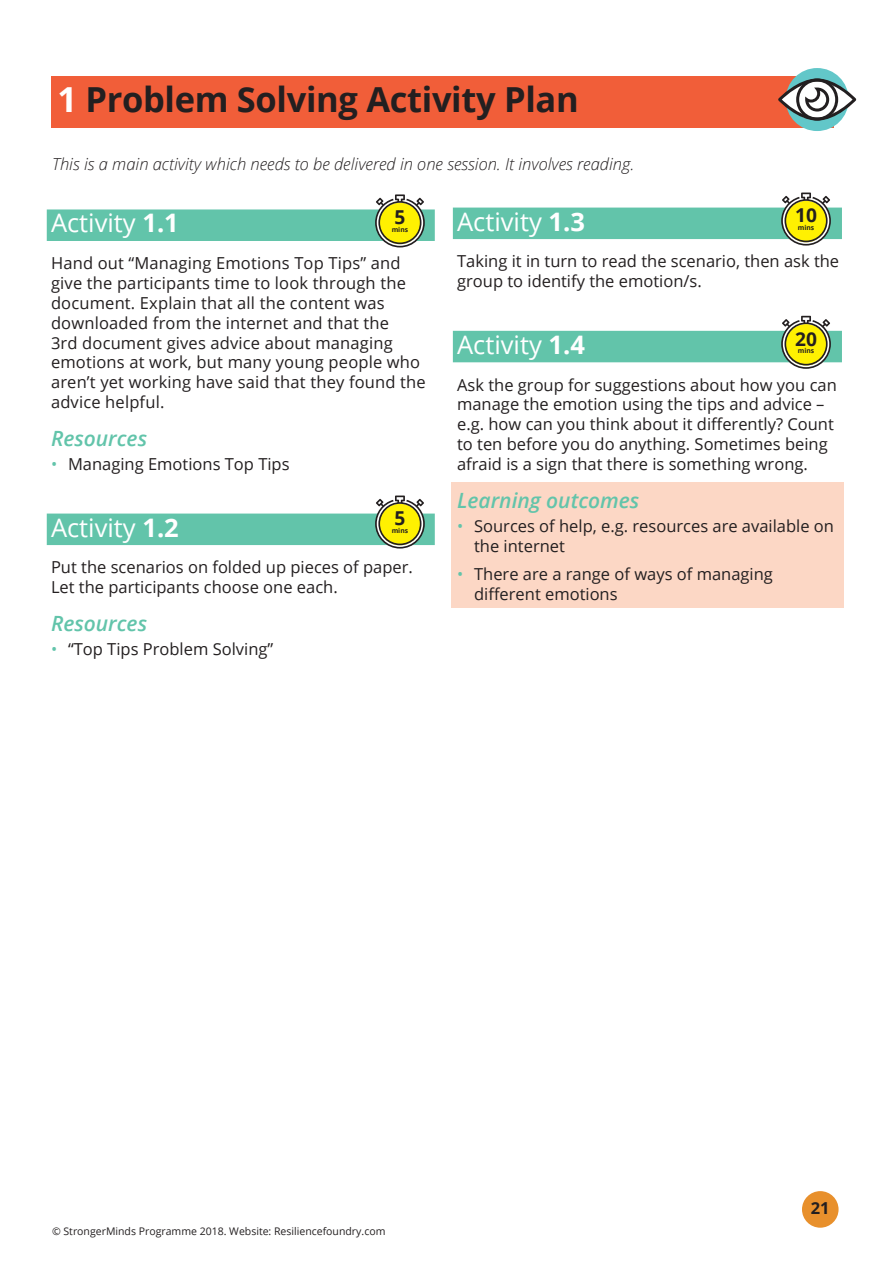
<style>
.page{position:relative;width:893px;height:1263px;background:#fff}
.page>*{position:absolute;margin:0;border:0;box-sizing:border-box;transform-origin:0 0}
.t1{font:700 34.5px "Open Sans";letter-spacing:-.01em;color:#231f20}
.t2{font:25.5px "Open Sans";color:#fff}
.t3{font:italic 600 21px "Open Sans";color:#62c4aa}
.t4{font:700 19.2px "Open Sans";color:#231f20}
.t5{font:16.5px/19.8px "Open Sans";color:#231f20}
.t6{font:italic 300 16.5px "Open Sans";color:#231f20}
.t7{font:700 16.5px "Open Sans";color:#231f20}
.t8{font:10.5px "Open Sans";color:#231f20}
.t9{font:700 6.75px "Open Sans";color:#231f20}
.s1{color:#fff}
.s2{font-weight:700}
.s3{color:#62c4aa}
</style>
<div class="page">
<div style="left:51px;top:76px;width:782px;height:51px;background:#f15e39"></div>
<div style="left:802px;top:1191px;width:36px;height:37px;background:#e8902c;border-radius:50%"></div>
<div style="left:786px;top:68px;width:63px;height:63px;background:#62c7c9;border-radius:50%"></div>
<svg style="left:778px;top:79px;width:78px;height:42px"></svg>
<div style="left:451px;top:483px;width:393px;height:125px;background:#fcd7c5"></div>
<div style="left:47px;top:209px;width:388px;height:32px;background:#62c4aa"></div>
<div style="left:47px;top:514px;width:388px;height:31px;background:#62c4aa"></div>
<svg style="left:375px;top:194px;width:50px;height:53px"></svg>
<svg style="left:375px;top:495px;width:50px;height:53px"></svg>
<div style="left:453px;top:208px;width:389px;height:31px;background:#62c4aa"></div>
<div style="left:453px;top:331px;width:389px;height:31px;background:#62c4aa"></div>
<svg style="left:781px;top:192px;width:50px;height:54px"></svg>
<svg style="left:781px;top:315px;width:50px;height:54px"></svg>
<h1 class="t1" style="left:57px;top:75px;width:523px"><span class="s1">1</span> Problem Solving Activity Plan</h1>
<p class="t6" style="left:52px;top:153px;width:584px">This is a main activity which needs to be delivered in one session. It involves reading.</p>
<h2 class="t2" style="left:457px;top:204px;width:129px">Activity <span class="s2">1.3</span></h2>
<p class="t4" style="left:795px;top:202px;width:23px">10</p>
<h2 class="t2" style="left:51px;top:206px;width:129px">Activity <span class="s2">1.1</span></h2>
<p class="t4" style="left:394px;top:204px;width:12px">5</p>
<p class="t9" style="left:798px;top:223px;width:18px">mins</p>
<p class="t5" style="left:457px;top:251px;width:384px">Taking it in turn to read the scenario, then ask the group to identify the emotion/s.</p>
<p class="t9" style="left:392px;top:225px;width:18px">mins</p>
<p class="t5" style="left:51px;top:253px;width:376px">Hand out “Managing Emotions Top Tips” and give the participants time to look through the document. Explain that all the content was downloaded from the internet and that the<br>3rd document gives advice about managing emotions at work, but many young people who aren’t yet working have said that they found the advice helpful.</p>
<p class="t3" style="left:51px;top:424px;width:98px">Resources</p>
<p class="t5" style="left:51px;top:454px;width:240px"><span class="s3">•</span> Managing Emotions Top Tips</p>
<h2 class="t2" style="left:457px;top:327px;width:129px">Activity <span class="s2">1.4</span></h2>
<p class="t4" style="left:795px;top:325px;width:23px">20</p>
<p class="t9" style="left:798px;top:346px;width:18px">mins</p>
<p class="t5" style="left:457px;top:374px;width:381px">Ask the group for suggestions about how you can manage the emotion using the tips and advice – e.g. how can you think about it differently? Count to ten before you do anything. Sometimes being afraid is a sign that there is something wrong.</p>
<p class="t3" style="left:457px;top:486px;width:184px">Learning outcomes</p>
<p class="t5" style="left:474px;top:515px;width:361px;text-indent:-17px"><span class="s3">•</span> Sources of help, e.g. resources are available on the internet</p>
<p class="t5" style="left:474px;top:564px;width:300px;text-indent:-17px"><span class="s3">•</span> There are a range of ways of managing different emotions</p>
<h2 class="t2" style="left:51px;top:510px;width:129px">Activity <span class="s2">1.2</span></h2>
<p class="t4" style="left:394px;top:505px;width:12px">5</p>
<p class="t9" style="left:392px;top:526px;width:18px">mins</p>
<p class="t5" style="left:51px;top:557px;width:363px">Put the scenarios on folded up pieces of paper.<br>Let the participants choose one each.</p>
<p class="t3" style="left:51px;top:609px;width:98px">Resources</p>
<p class="t5" style="left:51px;top:639px;width:224px"><span class="s3">•</span> “Top Tips Problem Solving”</p>
<p class="t8" style="left:52px;top:1224px;width:335px">© StrongerMinds Programme 2018. Website: Resiliencefoundry.com</p>
<p class="t7" style="left:811px;top:1197px;width:20px">21</p>
</div>
